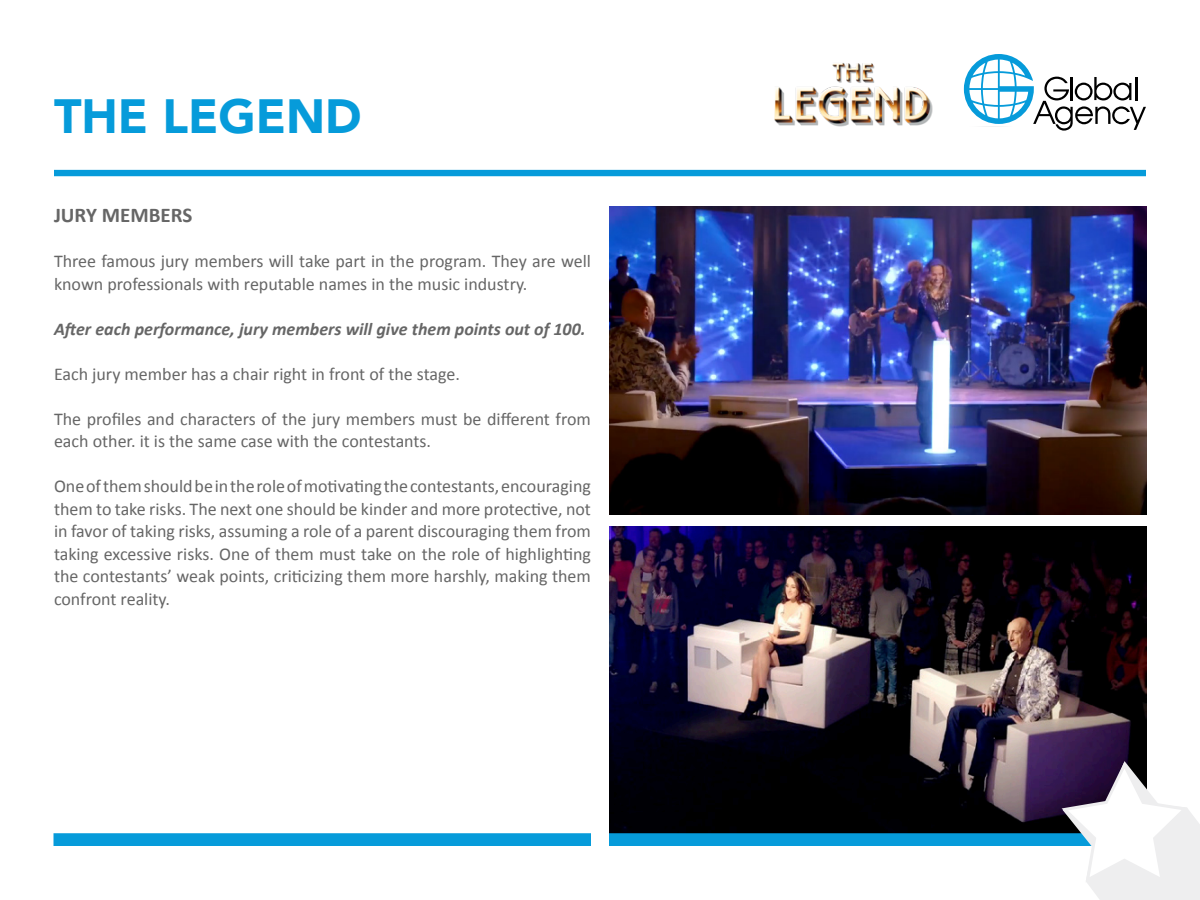
<style>
.page{position:relative;width:1200px;height:900px;background:#fff}
.page>*{position:absolute;margin:0;border:0;box-sizing:border-box;transform-origin:0 0}
.t1{font:900 48px "Avenir";color:#069bda}
.t2{font:700 21px "Calibri";color:#666}
.t3{font:18px/22.5px "Calibri";color:#666}
.t4{font:italic 700 18px "Calibri";color:#666}
</style>
<div class="page">
<img style="left:609px;top:526px;width:537px;height:307px">
<div style="left:54px;top:170px;width:1092px;height:6px;background:#069bda"></div>
<div style="left:54px;top:833px;width:537px;height:13px;background:#069bda"></div>
<svg style="left:964px;top:54px;width:182px;height:77px"></svg>
<img style="left:774px;top:63px;width:159px;height:64px">
<div style="left:609px;top:833px;width:537px;height:13px;background:#069bda"></div>
<svg style="left:1058px;top:759px;width:142px;height:141px"></svg>
<img style="left:609px;top:206px;width:537px;height:308px">
<p class="t1" style="left:54px;top:75px;width:309px">THE LEGEND</p>
<p class="t2" style="left:54px;top:202px;width:140px">JURY MEMBERS</p>
<p class="t3" style="left:54px;top:250px;width:539px">Three famous jury members will take part in the program. They are well known professionals with reputable names in the music industry.</p>
<p class="t4" style="left:54px;top:317px;width:533px">After each performance, jury members will give them points out of 100.</p>
<p class="t3" style="left:54px;top:363px;width:408px">Each jury member has a chair right in front of the stage.</p>
<p class="t3" style="left:54px;top:408px;width:538px">The profiles and characters of the jury members must be different from each other. it is the same case with the contestants.</p>
<p class="t3" style="left:54px;top:475px;width:539px;text-align:justify">One of them should be in the role of motivating the contestants, encouraging them to take risks. The next one should be kinder and more protective, not in favor of taking risks, assuming a role of a parent discouraging them from taking excessive risks. One of them must take on the role of highlighting the contestants’ weak points, criticizing them more harshly, making them confront reality.</p>
</div>
